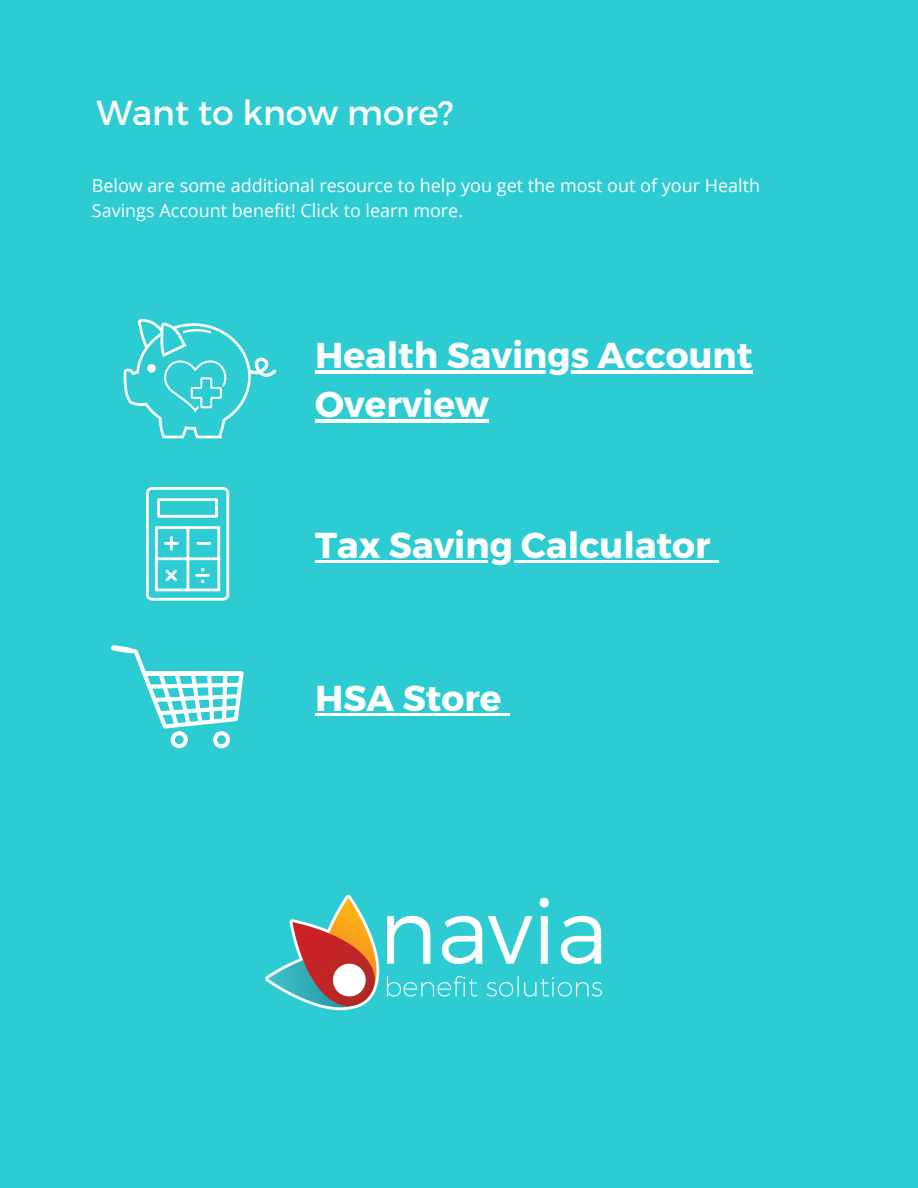
<style>
.page{position:relative;width:918px;height:1188px;background:#2dccd3}
.page>*{position:absolute;margin:0;border:0;box-sizing:border-box;transform-origin:0 0}
.t1{font:700 36px/49.5px "Montserrat";color:#fff}
.t2{font:34.5px "Montserrat";color:#fff}
.t3{font:18px/24.6px "Open Sans";color:#fff}
</style>
<div class="page">
<img style="left:265px;top:894px;width:336px;height:117px">
<svg style="left:146px;top:487px;width:83px;height:114px"></svg>
<hr style="left:155px;top:557px;width:65px;height:3px;background:#fff">
<hr style="left:187px;top:526px;width:2px;height:65px;background:#fff">
<svg style="left:111px;top:645px;width:133px;height:103px"></svg>
<hr style="left:144px;top:671px;width:98px;height:4px;background:#fff">
<svg style="left:123px;top:319px;width:153px;height:119px"></svg>
<hr style="left:315px;top:560px;width:396px;height:3px;background:#fff">
<svg style="left:711px;top:560px;width:8px;height:3px"></svg>
<hr style="left:315px;top:370px;width:437px;height:3px;background:#fff">
<hr style="left:315px;top:420px;width:174px;height:3px;background:#fff">
<hr style="left:315px;top:713px;width:187px;height:2px;background:#fff">
<svg style="left:502px;top:713px;width:8px;height:2px"></svg>
<h2 class="t2" style="left:96px;top:91px;width:359px">Want to know more?</h2>
<p class="t3" style="left:92px;top:173px;width:670px">Below are some additional resource to help you get the most out of your Health<br>Savings Account benefit! Click to learn more.</p>
<h1 class="t1" style="left:315px;top:328px;width:439px">Health Savings Account<br>Overview</h1>
<h1 class="t1" style="left:315px;top:519px;width:397px">Tax Saving Calculator</h1>
<h1 class="t1" style="left:315px;top:671px;width:188px">HSA Store</h1>
</div>
